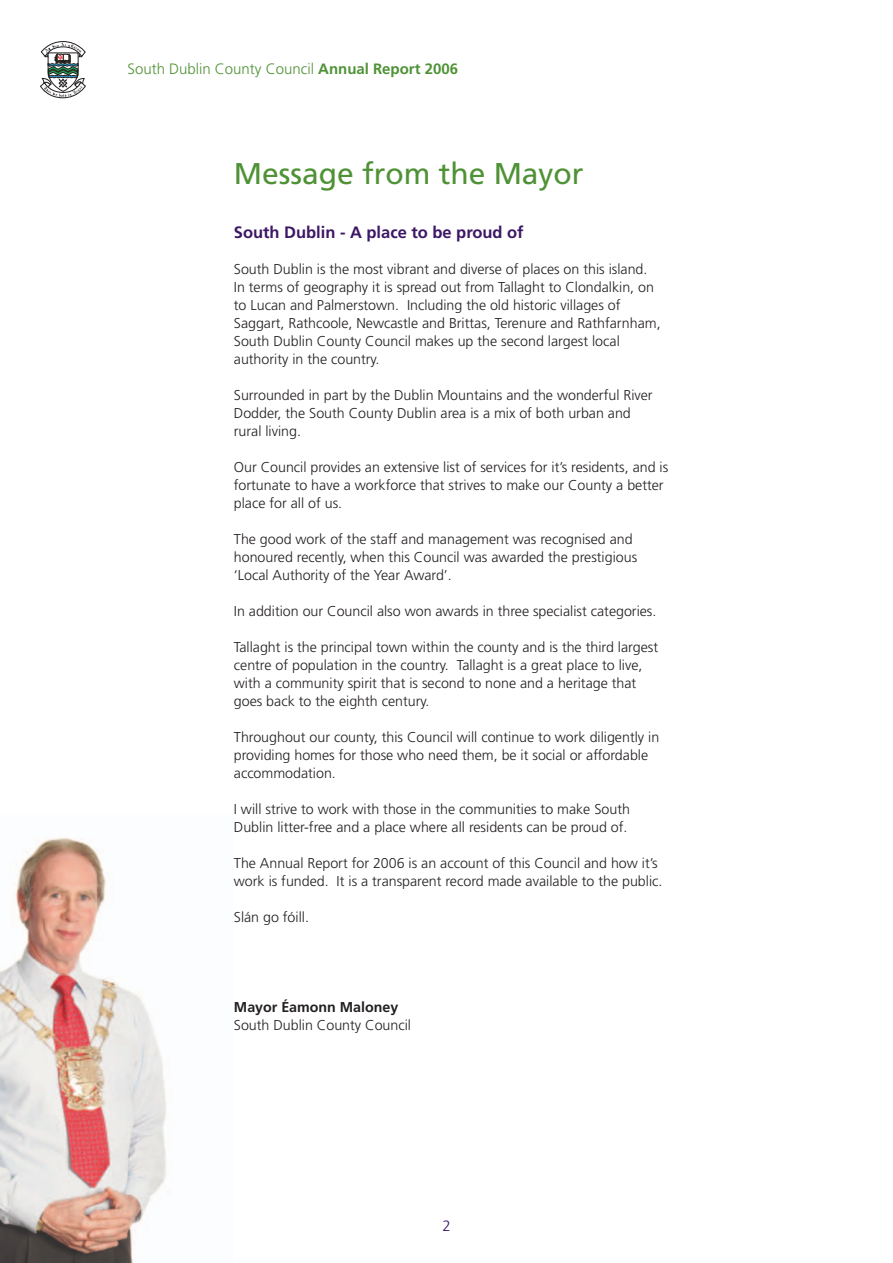
<style>
.page{position:relative;width:893px;height:1263px;background:#fff}
.page>*{position:absolute;margin:0;border:0;box-sizing:border-box;transform-origin:0 0}
.t1{font:30px "Frutiger";color:#4f9236}
.t2{font:700 16.5px "Frutiger";color:#3c1765}
.t3{font:300 15px "Frutiger";color:#4f9236}
.t4{font:300 15px "Frutiger";color:#3c1765}
.t5{font:300 14.25px/18px "Frutiger";color:#231f20}
.t6{font:700 14.25px "Frutiger";color:#231f20}
.s1{font-weight:700}
</style>
<div class="page">
<svg style="left:40px;top:41px;width:46px;height:57px"></svg>
<img style="left:0;top:837px;width:166px;height:426px">
<p class="t3" style="left:128px;top:63px;width:332px">South Dublin County Council <span class="s1">Annual Report 2006</span></p>
<h1 class="t1" style="left:234px;top:162px;width:351px">Message from the Mayor</h1>
<p class="t2" style="left:234px;top:225px;width:291px">South Dublin - A place to be proud of</p>
<p class="t5" style="left:234px;top:261px;width:428px">South Dublin is the most vibrant and diverse of places on this island.<br>In terms of geography it is spread out from Tallaght to Clondalkin, on to Lucan and Palmerstown. Including the old historic villages of Saggart, Rathcoole, Newcastle and Brittas, Terenure and Rathfarnham, South Dublin County Council makes up the second largest local authority in the country.</p>
<p class="t5" style="left:234px;top:387px;width:420px">Surrounded in part by the Dublin Mountains and the wonderful River<br>Dodder, the South County Dublin area is a mix of both urban and rural living.</p>
<p class="t5" style="left:234px;top:459px;width:436px">Our Council provides an extensive list of services for it’s residents, and is fortunate to have a workforce that strives to make our County a better place for all of us.</p>
<p class="t5" style="left:234px;top:531px;width:405px">The good work of the staff and management was recognised and honoured recently, when this Council was awarded the prestigious ‘Local Authority of the Year Award’.</p>
<p class="t5" style="left:234px;top:603px;width:424px">In addition our Council also won awards in three specialist categories.</p>
<p class="t5" style="left:234px;top:639px;width:426px">Tallaght is the principal town within the county and is the third largest centre of population in the country. Tallaght is a great place to live, with a community spirit that is second to none and a heritage that goes back to the eighth century.</p>
<p class="t5" style="left:234px;top:729px;width:427px">Throughout our county, this Council will continue to work diligently in providing homes for those who need them, be it social or affordable accommodation.</p>
<p class="t5" style="left:234px;top:801px;width:398px">I will strive to work with those in the communities to make South<br>Dublin litter-free and a place where all residents can be proud of.</p>
<p class="t5" style="left:234px;top:855px;width:430px">The Annual Report for 2006 is an account of this Council and how it’s work is funded. It is a transparent record made available to the public.</p>
<p class="t5" style="left:234px;top:909px;width:77px">Slán go fóill.</p>
<p class="t6" style="left:234px;top:1002px;width:166px">Mayor Éamonn Maloney</p>
<p class="t5" style="left:234px;top:1017px;width:179px">South Dublin County Council</p>
<p class="t4" style="left:442px;top:1219px;width:10px">2</p>
</div>
